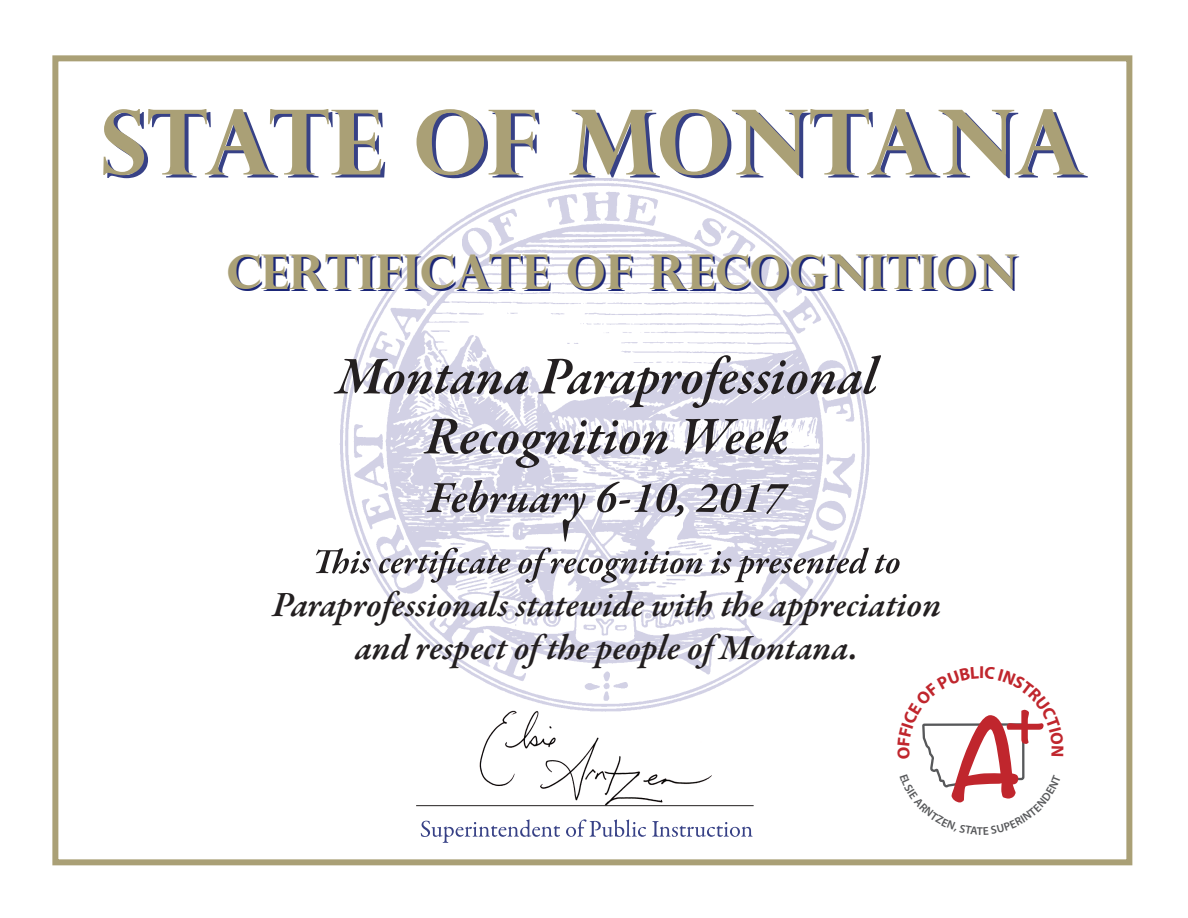
<style>
.page{position:relative;width:1188px;height:918px;background:#fff}
.page>*{position:absolute;margin:0;border:0;box-sizing:border-box;transform-origin:0 0}
.t1{font:700 90px "Perpetua Titling";color:#374186}
.t2{font:700 48px "Perpetua Titling";color:#1b2677}
.t3{font:italic 600 36px/43.2px "Garamond Premr Pro";letter-spacing:-.005em;color:#231f20;text-align:center}
</style>
<div class="page">
<div style="left:52px;top:55px;width:1080px;height:810px;border:6px solid #aaa076"></div>
<img style="left:339px;top:177px;width:531px;height:530px">
<img style="left:473px;top:707px;width:248px;height:100px">
<svg style="left:421px;top:819px;width:139px;height:24px"></svg>
<svg style="left:566px;top:819px;width:80px;height:18px"></svg>
<svg style="left:652px;top:821px;width:101px;height:16px"></svg>
<hr style="left:416px;top:805px;width:338px;height:1px;background:#231f20">
<svg style="left:334px;top:359px;width:194px;height:35px"></svg>
<svg style="left:538px;top:355px;width:343px;height:53px"></svg>
<svg style="left:423px;top:419px;width:245px;height:49px"></svg>
<svg style="left:685px;top:415px;width:103px;height:39px"></svg>
<svg style="left:427px;top:480px;width:159px;height:62px"></svg>
<svg style="left:597px;top:482px;width:87px;height:35px"></svg>
<svg style="left:696px;top:484px;width:64px;height:28px;background:#9e9ca5"></svg>
<svg style="left:766px;top:484px;width:23px;height:30px"></svg>
<svg style="left:316px;top:548px;width:584px;height:35px"></svg>
<svg style="left:922px;top:709px;width:122px;height:94px"></svg>
<h1 class="t1" style="left:104px;top:89px;width:986px">STATE OF MONTANA</h1>
<h2 class="t2" style="left:229px;top:243px;width:793px">CERTIFICATE OF RECOGNITION</h2>
<p class="t3" style="left:273px;top:585px;width:670px">Paraprofessionals statewide with the appreciation and respect of the people of Montana.</p>
</div>
